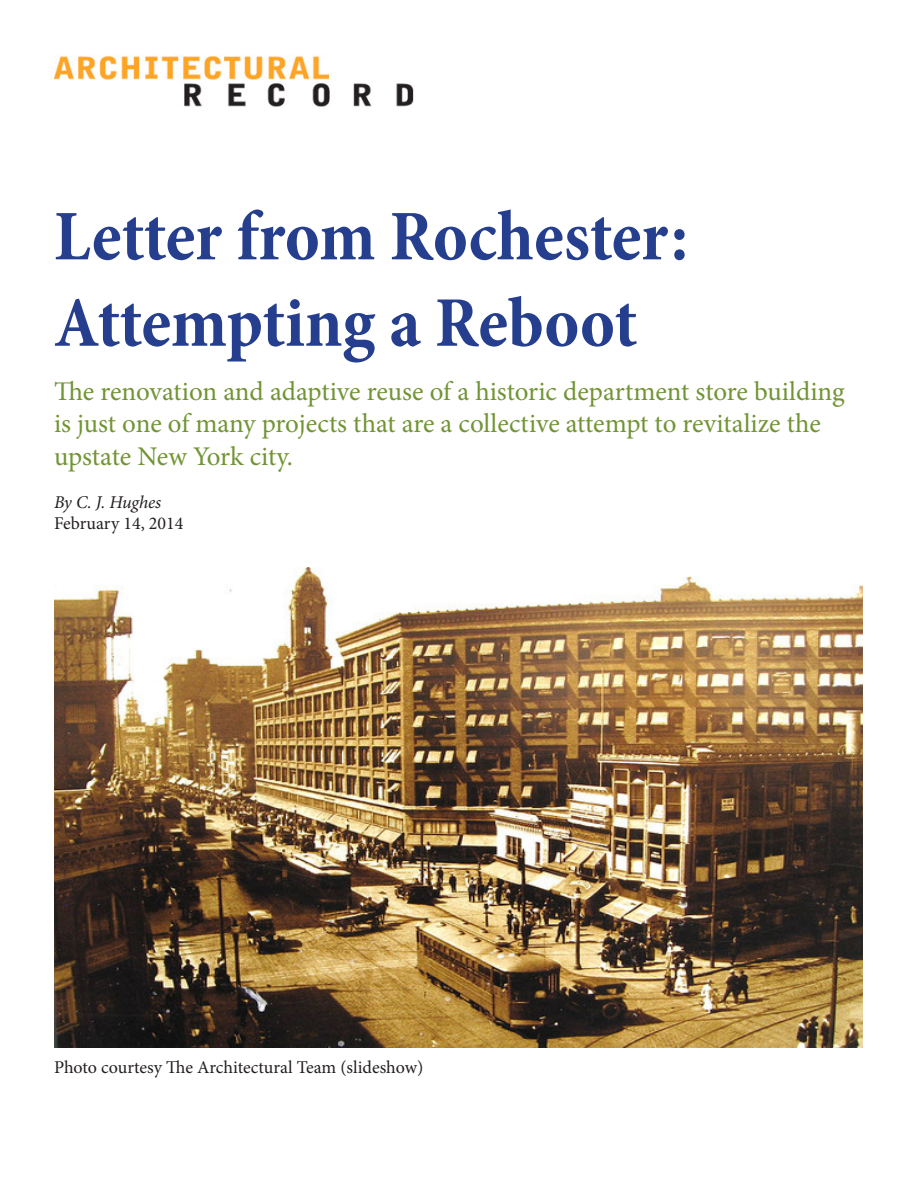
<style>
.page{position:relative;width:918px;height:1188px;background:#fff}
.page>*{position:absolute;margin:0;border:0;box-sizing:border-box;transform-origin:0 0}
.t1{font:700 condensed 72px "Minion Pro";letter-spacing:-.005em;color:#253f8e}
.t2{font:27px/32.4px "Minion Pro";letter-spacing:-.005em;color:#719434}
.t3{font:18px "Minion Pro";color:#231f20}
.t4{font:italic 18px "Minion Pro";letter-spacing:-.01em;color:#231f20}
</style>
<div class="page">
<img style="left:54px;top:54px;width:360px;height:53px">
<img style="left:54px;top:567px;width:809px;height:481px">
<p class="t1" style="left:54px;top:187px;width:636px">Letter from Rochester:</p>
<p class="t1" style="left:54px;top:273px;width:585px">Attempting a Reboot</p>
<p class="t2" style="left:54px;top:375px;width:792px">The renovation and adaptive reuse of a historic department store building is just one of many projects that are a collective attempt to revitalize the upstate New York city.</p>
<p class="t4" style="left:54px;top:490px;width:109px">By C. J. Hughes</p>
<p class="t3" style="left:54px;top:512px;width:131px">February 14, 2014</p>
<p class="t3" style="left:54px;top:1055px;width:371px">Photo courtesy The Architectural Team (slideshow)</p>
</div>
